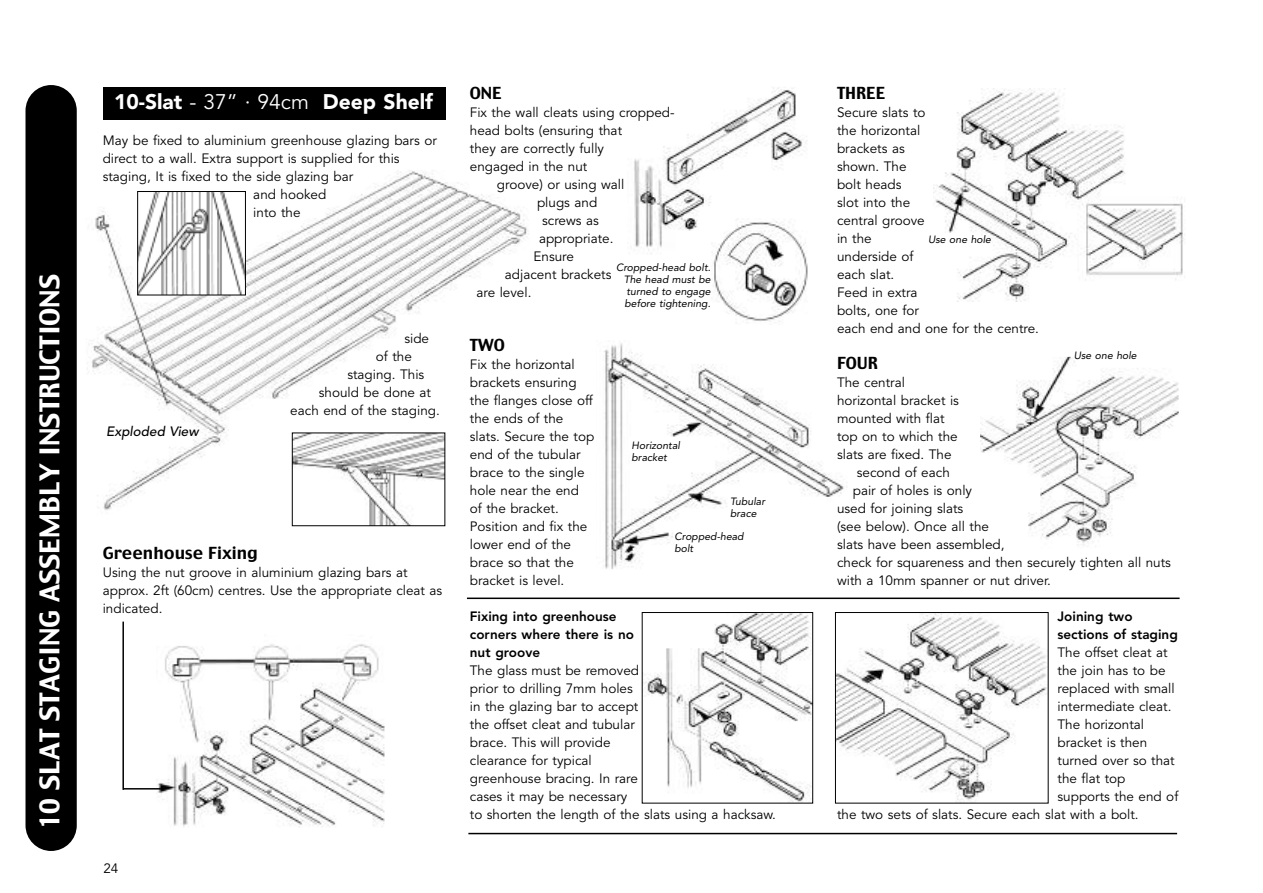
<style>
.page{position:relative;width:1263px;height:893px;background:#fff}
.page>*{position:absolute;margin:0;border:0;box-sizing:border-box;transform-origin:0 0}
.t1{font:27px "Charcoal";color:#fff}
.t2{font:900 21px "Avenir";color:#fff}
.t3{font:16.5px "Charcoal";color:#000}
.t4{font:13.5px/18px "Avenir";color:#000}
.t5{font:800 13.5px/18px "Avenir";color:#000}
.t6{font:italic 500 13.5px "Avenir";color:#000}
.t7{font:italic 10.5px/12px "Avenir";color:#000}
.s1{font-weight:400}
</style>
<div class="page">
<div style="left:26px;top:85px;width:51px;height:766px;background:#000;border-radius:26px"></div>
<div style="left:103px;top:87px;width:342px;height:32px;background:#000"></div>
<img style="left:156px;top:644px;width:229px;height:183px">
<img style="left:837px;top:614px;width:209px;height:186px">
<div style="left:835px;top:612px;width:213px;height:191px;border:1px solid #000"></div>
<img style="left:644px;top:614px;width:167px;height:187px">
<div style="left:642px;top:612px;width:171px;height:191px;border:1px solid #000"></div>
<img style="left:934px;top:89px;width:249px;height:212px">
<img style="left:634px;top:87px;width:174px;height:236px">
<img style="left:981px;top:357px;width:197px;height:190px">
<img style="left:604px;top:343px;width:243px;height:226px">
<hr style="left:467px;top:598px;width:712px;height:1px;background:#000">
<hr style="left:468px;top:833px;width:709px;height:1px;background:#000">
<img style="left:92px;top:170px;width:435px;height:345px">
<hr style="left:122px;top:622px;width:2px;height:168px;background:#000">
<hr style="left:123px;top:788px;width:38px;height:1px;background:#000">
<img style="left:294px;top:435px;width:149px;height:89px">
<img style="left:139px;top:193px;width:105px;height:100px">
<div style="left:137px;top:191px;width:109px;height:104px;border:1px solid #000"></div>
<h1 class="t1" style="left:35px;top:830px;width:557px;rotate:-90deg">10 SLAT STAGING ASSEMBLY INSTRUCTIONS</h1>
<h2 class="t2" style="left:114px;top:93px;width:320px">10-Slat <span class="s1">- 37” · 94cm</span> Deep Shelf</h2>
<p class="t4" style="left:103px;top:132px;width:336px">May be fixed to aluminium greenhouse glazing bars or</p>
<p class="t4" style="left:103px;top:150px;width:298px">direct to a wall. Extra support is supplied for this</p>
<p class="t4" style="left:103px;top:168px;width:252px">staging, It is fixed to the side glazing bar</p>
<p class="t4" style="left:253px;top:186px;width:75px">and hooked</p>
<p class="t4" style="left:253px;top:204px;width:49px">into the</p>
<p class="t6" style="left:106px;top:426px;width:94px">Exploded View</p>
<p class="t4" style="left:404px;top:330px;width:26px">side</p>
<p class="t4" style="left:376px;top:348px;width:38px">of the</p>
<p class="t4" style="left:347px;top:366px;width:78px">staging. This</p>
<p class="t4" style="left:319px;top:384px;width:114px">should be done at</p>
<p class="t4" style="left:290px;top:402px;width:151px">each end of the staging.</p>
<p class="t3" style="left:103px;top:543px;width:157px">Greenhouse Fixing</p>
<p class="t4" style="left:103px;top:564px;width:341px">Using the nut groove in aluminium glazing bars at approx. 2ft (60cm) centres. Use the appropriate cleat as indicated.</p>
<p class="t4" style="left:103px;top:860px;width:17px">24</p>
<p class="t3" style="left:470px;top:84px;width:33px">ONE</p>
<p class="t4" style="left:470px;top:105px;width:206px">Fix the wall cleats using cropped-</p>
<p class="t4" style="left:470px;top:123px;width:154px">head bolts (ensuring that</p>
<p class="t4" style="left:470px;top:141px;width:136px">they are correctly fully</p>
<p class="t4" style="left:470px;top:159px;width:119px">engaged in the nut</p>
<p class="t4" style="left:497px;top:177px;width:129px">groove) or using wall</p>
<p class="t4" style="left:537px;top:195px;width:62px">plugs and</p>
<p class="t4" style="left:542px;top:213px;width:58px">screws as</p>
<p class="t4" style="left:539px;top:231px;width:76px">appropriate.</p>
<p class="t4" style="left:533px;top:249px;width:42px">Ensure</p>
<p class="t4" style="left:505px;top:267px;width:108px">adjacent brackets</p>
<p class="t4" style="left:476px;top:285px;width:57px">are level.</p>
<p class="t7" style="left:624px;top:262px;width:88px;text-align:justify;text-indent:-8px">Cropped-head bolt.<br>The head must be turned to engage before tightening.</p>
<p class="t3" style="left:470px;top:336px;width:36px">TWO</p>
<p class="t4" style="left:470px;top:357px;width:126px">Fix the horizontal brackets ensuring the flanges close off the ends of the slats. Secure the top end of the tubular brace to the single hole near the end<br>of the bracket.<br>Position and fix the lower end of the brace so that the bracket is level.</p>
<p class="t5" style="left:470px;top:609px;width:166px">Fixing into greenhouse corners where there is no nut groove</p>
<p class="t4" style="left:470px;top:663px;width:308px">The glass must be removed<br>prior to drilling 7mm holes<br>in the glazing bar to accept<br>the offset cleat and tubular<br>brace. This will provide<br>clearance for typical<br>greenhouse bracing. In rare<br>cases it may be necessary<br>to shorten the length of the slats using a hacksaw.</p>
<p class="t7" style="left:631px;top:440px;width:50px">Horizontal bracket</p>
<p class="t7" style="left:730px;top:496px;width:36px">Tubular brace</p>
<p class="t7" style="left:674px;top:531px;width:71px">Cropped-head bolt</p>
<p class="t3" style="left:837px;top:84px;width:50px">THREE</p>
<p class="t4" style="left:837px;top:105px;width:204px">Secure slats to<br>the horizontal<br>brackets as<br>shown. The<br>bolt heads<br>slot into the<br>central groove<br>in the<br>underside of<br>each slat.<br>Feed in extra<br>bolts, one for<br>each end and one for the centre.</p>
<p class="t3" style="left:837px;top:354px;width:42px">FOUR</p>
<p class="t4" style="left:837px;top:375px;width:69px">The central</p>
<p class="t4" style="left:837px;top:393px;width:123px">horizontal bracket is</p>
<p class="t4" style="left:837px;top:411px;width:109px">mounted with flat</p>
<p class="t4" style="left:837px;top:429px;width:122px">top on to which the</p>
<p class="t4" style="left:837px;top:447px;width:116px">slats are fixed. The</p>
<p class="t4" style="left:857px;top:465px;width:95px">second of each</p>
<p class="t4" style="left:853px;top:483px;width:121px">pair of holes is only</p>
<p class="t4" style="left:837px;top:501px;width:128px">used for joining slats</p>
<p class="t4" style="left:837px;top:519px;width:154px">(see below). Once all the</p>
<p class="t4" style="left:837px;top:537px;width:169px">slats have been assembled,</p>
<p class="t4" style="left:837px;top:555px;width:335px">check for squareness and then securely tighten all nuts</p>
<p class="t4" style="left:837px;top:573px;width:215px">with a 10mm spanner or nut driver.</p>
<p class="t5" style="left:1057px;top:609px;width:122px">Joining two sections of staging</p>
<p class="t4" style="left:1057px;top:645px;width:111px">The offset cleat at</p>
<p class="t4" style="left:1057px;top:663px;width:110px">the join has to be</p>
<p class="t4" style="left:1057px;top:681px;width:119px">replaced with small</p>
<p class="t4" style="left:1057px;top:699px;width:115px">intermediate cleat.</p>
<p class="t4" style="left:1057px;top:717px;width:88px">The horizontal</p>
<p class="t4" style="left:1057px;top:735px;width:91px">bracket is then</p>
<p class="t4" style="left:1057px;top:753px;width:119px">turned over so that</p>
<p class="t4" style="left:1057px;top:771px;width:69px">the flat top</p>
<p class="t4" style="left:1057px;top:789px;width:122px">supports the end of</p>
<p class="t4" style="left:837px;top:807px;width:303px">the two sets of slats. Secure each slat with a bolt.</p>
<p class="t7" style="left:928px;top:234px;width:65px">Use one hole</p>
<p class="t7" style="left:1074px;top:350px;width:65px">Use one hole</p>
</div>
